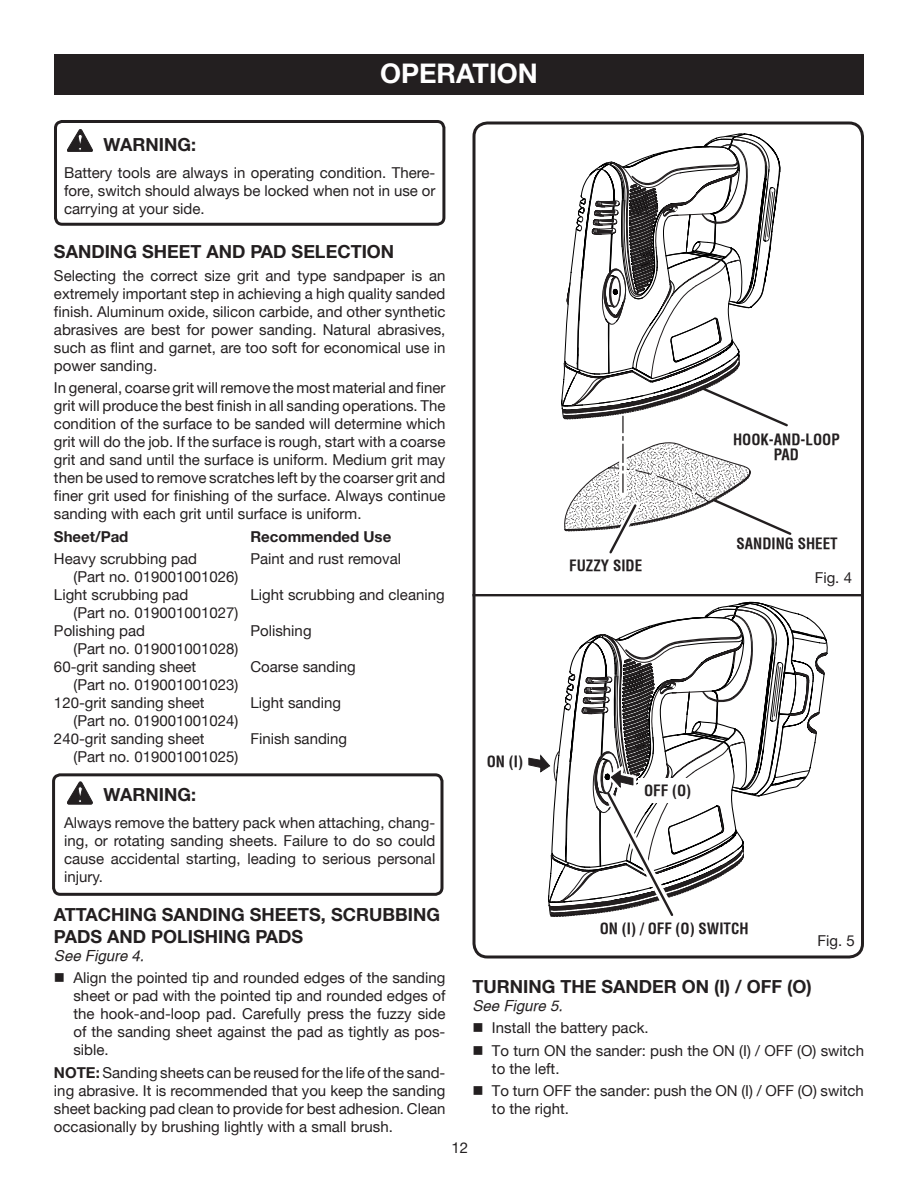
<style>
.page{position:relative;width:918px;height:1188px;background:#fff}
.page>*{position:absolute;margin:0;border:0;box-sizing:border-box;transform-origin:0 0}
.t1{font:700 27px "Helvetica Neue";color:#fff}
.t2{font:700 18px/21.6px "Helvetica Neue";color:#231f20}
.t3{font:15px/18px "Helvetica Neue";color:#231f20}
.t4{font:700 condensed 15px/15.8px "Helvetica";color:#231f20;text-align:center}
.t5{font:700 15px "Helvetica Neue";color:#231f20}
.t6{font:italic 15px "Helvetica";color:#231f20}
.s1{font-weight:700}
</style>
<div class="page">
<svg style="left:472px;top:121px;width:392px;height:836px"></svg>
<div style="left:54px;top:54px;width:810px;height:40px;background:#231f20"></div>
<hr style="left:472px;top:594px;width:391px;height:2px;background:#231f20">
<svg style="left:54px;top:120px;width:392px;height:104px"></svg>
<svg style="left:52px;top:773px;width:392px;height:121px"></svg>
<svg style="left:67px;top:782px;width:26px;height:22px"></svg>
<svg style="left:528px;top:602px;width:300px;height:316px"></svg>
<div style="left:638px;top:778px;width:59px;height:24px;background:#fff"></div>
<svg style="left:561px;top:133px;width:232px;height:430px"></svg>
<h1 class="t1" style="left:380px;top:57px;width:159px">OPERATION</h1>
<p class="t2" style="left:103px;top:133px;width:94px">WARNING:</p>
<p class="t3" style="left:64px;top:163px;width:373px;text-align:justify">Battery tools are always in operating condition. There&shy;fore, switch should always be locked when not in use or carrying at your side.</p>
<p class="t2" style="left:54px;top:241px;width:342px">SANDING SHEET AND PAD SELECTION</p>
<p class="t3" style="left:54px;top:266px;width:393px;text-align:justify">Selecting the correct size grit and type sandpaper is an extremely important step in achieving a high quality sanded finish. Aluminum oxide, silicon carbide, and other synthetic abrasives are best for power sanding. Natural abrasives, such as flint and garnet, are too soft for economical use in power sanding.</p>
<p class="t3" style="left:54px;top:379px;width:393px;text-align:justify">In general, coarse grit will remove the most material and finer grit will produce the best finish in all sanding operations. The condition of the surface to be sanded will determine which grit will do the job. If the surface is rough, start with a coarse grit and sand until the surface is uniform. Medium grit may then be used to remove scratches left by the coarser grit and finer grit used for finishing of the surface. Always continue sanding with each grit until surface is uniform.</p>
<p class="t5" style="left:54px;top:527px;width:76px">Sheet/Pad</p>
<p class="t5" style="left:251px;top:527px;width:142px">Recommended Use</p>
<p class="t3" style="left:54px;top:550px;width:145px">Heavy scrubbing pad</p>
<p class="t3" style="left:250px;top:550px;width:152px">Paint and rust removal</p>
<p class="t3" style="left:54px;top:568px;width:186px;text-indent:20px">(Part no. 019001001026)<br>Light scrubbing pad</p>
<p class="t3" style="left:250px;top:586px;width:196px">Light scrubbing and cleaning</p>
<p class="t3" style="left:54px;top:604px;width:186px;text-indent:20px">(Part no. 019001001027)<br>Polishing pad</p>
<p class="t3" style="left:54px;top:640px;width:186px;text-indent:20px">(Part no. 019001001028)<br>60-grit sanding sheet</p>
<p class="t3" style="left:54px;top:676px;width:186px;text-indent:20px">(Part no. 019001001023)<br>120-grit sanding sheet</p>
<p class="t3" style="left:54px;top:712px;width:186px;text-indent:20px">(Part no. 019001001024)<br>240-grit sanding sheet</p>
<p class="t3" style="left:251px;top:622px;width:63px">Polishing</p>
<p class="t3" style="left:250px;top:658px;width:107px">Coarse sanding</p>
<p class="t3" style="left:250px;top:694px;width:92px">Light sanding</p>
<p class="t3" style="left:250px;top:730px;width:98px">Finish sanding</p>
<p class="t4" style="left:569px;top:557px;width:74px">FUZZY SIDE</p>
<p class="t4" style="left:733px;top:431px;width:108px">HOOK-AND-LOOP<br>PAD</p>
<p class="t4" style="left:736px;top:536px;width:103px">SANDING SHEET</p>
<p class="t3" style="left:815px;top:568px;width:39px">Fig. 4</p>
<p class="t3" style="left:73px;top:748px;width:166px">(Part no. 019001001025)</p>
<p class="t2" style="left:103px;top:784px;width:94px">WARNING:</p>
<p class="t3" style="left:64px;top:814px;width:373px;text-align:justify">Always remove the battery pack when attaching, chang&shy;ing, or rotating sanding sheets. Failure to do so could cause accidental starting, leading to serious personal injury.</p>
<p class="t2" style="left:54px;top:904px;width:388px">ATTACHING SANDING SHEETS, SCRUBBING<br>PADS AND POLISHING PADS</p>
<p class="t6" style="left:54px;top:947px;width:92px">See Figure 4.</p>
<p class="t3" style="left:73px;top:969px;width:373px;text-align:justify;text-indent:-20px">■ Align the pointed tip and rounded edges of the sanding sheet or pad with the pointed tip and rounded edges of the hook-and-loop pad. Carefully press the fuzzy side of the sanding sheet against the pad as tightly as pos&shy;sible.</p>
<p class="t3" style="left:54px;top:1063px;width:393px;text-align:justify"><span class="s1">NOTE:</span> Sanding sheets can be reused for the life of the sand&shy;ing abrasive. It is recommended that you keep the sanding sheet backing pad clean to provide for best adhesion. Clean occasionally by brushing lightly with a small brush.</p>
<p class="t4" style="left:487px;top:754px;width:38px">ON (I)</p>
<p class="t4" style="left:644px;top:782px;width:49px">OFF (O)</p>
<p class="t4" style="left:600px;top:921px;width:150px">ON (I) / OFF (O) SWITCH</p>
<p class="t3" style="left:817px;top:931px;width:39px">Fig. 5</p>
<p class="t2" style="left:472px;top:975px;width:341px">TURNING THE SANDER ON (I) / OFF (O)</p>
<p class="t6" style="left:472px;top:997px;width:92px">See Figure 5.</p>
<p class="t3" style="left:472px;top:1019px;width:178px">■ Install the battery pack.</p>
<p class="t3" style="left:492px;top:1041px;width:374px;text-indent:-20px">■ To turn ON the sander: push the ON (I) / OFF (O) switch to the left.</p>
<p class="t3" style="left:492px;top:1082px;width:373px;text-indent:-20px">■ To turn OFF the sander: push the ON (I) / OFF (O) switch to the right.</p>
<p class="t3" style="left:451px;top:1139px;width:18px">12</p>
</div>
